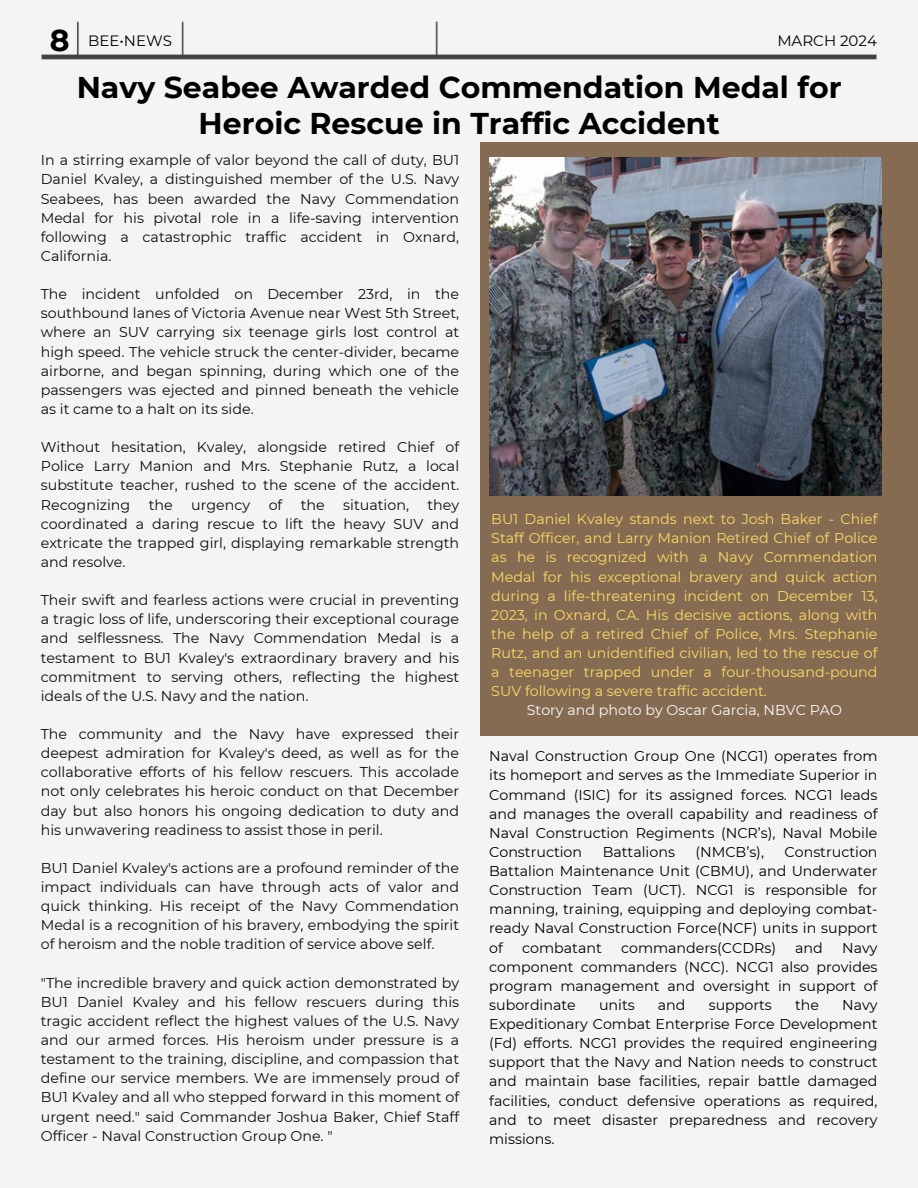
<style>
.page{position:relative;width:918px;height:1188px;background:#f4f4f4}
.page>*{position:absolute;margin:0;border:0;box-sizing:border-box;transform-origin:0 0}
.t1{font:700 30px/36px "Montserrat";color:#000;text-align:center}
.t2{font:15px "Montserrat";color:#000}
.t3{font:14.25px/19.2px "Montserrat";color:#0e0b0c;text-align:justify}
.t4{font:14.25px/19.2px "Montserrat";color:#000;text-align:justify}
.t5{font:14.25px/19.2px "Montserrat";color:#fbdb65;text-align:justify}
.t6{font:14.25px "Montserrat";color:#fafafa}
</style>
<div class="page">
<div style="left:480px;top:142px;width:438px;height:594px;background:#856b52"></div>
<img style="left:489px;top:157px;width:393px;height:339px">
<img style="left:41px;top:21px;width:836px;height:39px">
<p class="t1" style="left:50px;top:23px;width:21px">8</p>
<p class="t2" style="left:88px;top:32px;width:85px">BEE•NEWS</p>
<p class="t2" style="left:777px;top:32px;width:101px">MARCH 2024</p>
<p class="t1" style="left:77px;top:69px;width:766px">Navy Seabee Awarded Commendation Medal for<br>Heroic Rescue in Traffic Accident</p>
<p class="t3" style="left:41px;top:151px;width:420px">In a stirring example of valor beyond the call of duty, BU1<br>Daniel Kvaley, a distinguished member of the U.S. Navy Seabees, has been awarded the Navy Commendation Medal for his pivotal role in a life-saving intervention following a catastrophic traffic accident in Oxnard, California.</p>
<p class="t3" style="left:41px;top:285px;width:420px">The incident unfolded on December 23rd, in the southbound lanes of Victoria Avenue near West 5th Street, where an SUV carrying six teenage girls lost control at high speed. The vehicle struck the center-divider, became airborne, and began spinning, during which one of the passengers was ejected and pinned beneath the vehicle as it came to a halt on its side.</p>
<h2 class="t3" style="left:41px;top:438px;width:420px">Without hesitation, Kvaley, alongside retired Chief of Police Larry Manion and Mrs. Stephanie Rutz, a local substitute teacher, rushed to the scene of the accident.<br>Recognizing</h2>
<h2 class="t3" style="left:149px;top:495px;width:26px">the</h2>
<h2 class="t3" style="left:191px;top:495px;width:61px">urgency</h2>
<h2 class="t3" style="left:269px;top:495px;width:15px">of</h2>
<h2 class="t3" style="left:301px;top:495px;width:26px">the</h2>
<h2 class="t3" style="left:343px;top:495px;width:67px">situation,</h2>
<h2 class="t3" style="left:41px;top:495px;width:420px;text-indent:387px">they coordinated a daring rescue to lift the heavy SUV and extricate the trapped girl, displaying remarkable strength and resolve.</h2>
<h2 class="t3" style="left:41px;top:591px;width:420px">Their swift and fearless actions were crucial in preventing a tragic loss of life, underscoring their exceptional courage and selflessness. The Navy Commendation Medal is a testament to BU1 Kvaley's extraordinary bravery and his commitment to serving others, reflecting the highest ideals of the U.S. Navy and the nation.</h2>
<h1 class="t3" style="left:41px;top:724px;width:420px">The community and the Navy have expressed their deepest admiration for Kvaley's deed, as well as for the collaborative efforts of his fellow rescuers. This accolade not only celebrates his heroic conduct on that December day but also honors his ongoing dedication to duty and his unwavering readiness to assist those in peril.</h1>
<p class="t3" style="left:41px;top:858px;width:420px">BU1 Daniel Kvaley's actions are a profound reminder of the impact individuals can have through acts of valor and quick thinking. His receipt of the Navy Commendation Medal is a recognition of his bravery, embodying the spirit of heroism and the noble tradition of service above self.</p>
<p class="t3" style="left:41px;top:973px;width:420px">"The incredible bravery and quick action demonstrated by BU1 Daniel Kvaley and his fellow rescuers during this tragic accident reflect the highest values of the U.S. Navy and our armed forces. His heroism under pressure is a testament to the training, discipline, and compassion that define our service members. We are immensely proud of BU1 Kvaley and all who stepped forward in this moment of urgent need." said Commander Joshua Baker, Chief Staff Officer - Naval Construction Group One. "</p>
<p class="t5" style="left:491px;top:509px;width:388px">BU1 Daniel Kvaley stands next to Josh Baker - Chief Staff Officer, and Larry Manion Retired Chief of Police as he is recognized with a Navy Commendation Medal for his exceptional bravery and quick action during a life-threatening incident on December 13, 2023, in Oxnard, CA. His decisive actions, along with the help of a retired Chief of Police, Mrs. Stephanie Rutz, and an unidentified civilian, led to the rescue of a teenager trapped under a four-thousand-pound SUV following a severe traffic accident.</p>
<p class="t6" style="left:527px;top:702px;width:317px">Story and photo by Oscar Garcia, NBVC PAO</p>
<p class="t4" style="left:489px;top:747px;width:390px">Naval Construction Group One (NCG1) operates from its homeport and serves as the Immediate Superior in Command (ISIC) for its assigned forces. NCG1 leads and manages the overall capability and readiness of Naval Construction Regiments (NCR’s), Naval Mobile Construction</p>
<p class="t4" style="left:603px;top:842px;width:74px">Battalions</p>
<p class="t4" style="left:696px;top:842px;width:70px">(NMCB’s),</p>
<p class="t4" style="left:489px;top:842px;width:390px;text-indent:295px">Construction Battalion Maintenance Unit (CBMU), and Underwater Construction Team (UCT). NCG1 is responsible for manning, training, equipping and deploying combat&shy;ready Naval Construction Force(NCF) units in support of</p>
<p class="t4" style="left:522px;top:938px;width:81px">combatant</p>
<p class="t4" style="left:621px;top:938px;width:156px">commanders(CCDRs)</p>
<p class="t4" style="left:795px;top:938px;width:29px">and</p>
<p class="t4" style="left:489px;top:938px;width:390px;text-indent:353px">Navy component commanders (NCC). NCG1 also provides program management and oversight in support of subordinate</p>
<p class="t4" style="left:599px;top:995px;width:37px">units</p>
<p class="t4" style="left:658px;top:995px;width:29px">and</p>
<p class="t4" style="left:709px;top:995px;width:65px">supports</p>
<p class="t4" style="left:795px;top:995px;width:26px">the</p>
<p class="t4" style="left:489px;top:995px;width:390px;text-indent:353px">Navy Expeditionary Combat Enterprise Force Development (Fd) efforts. NCG1 provides the required engineering support that the Navy and Nation needs to construct and maintain base facilities, repair battle damaged facilities, conduct defensive operations as required, and to meet disaster preparedness and recovery missions.</p>
</div>
